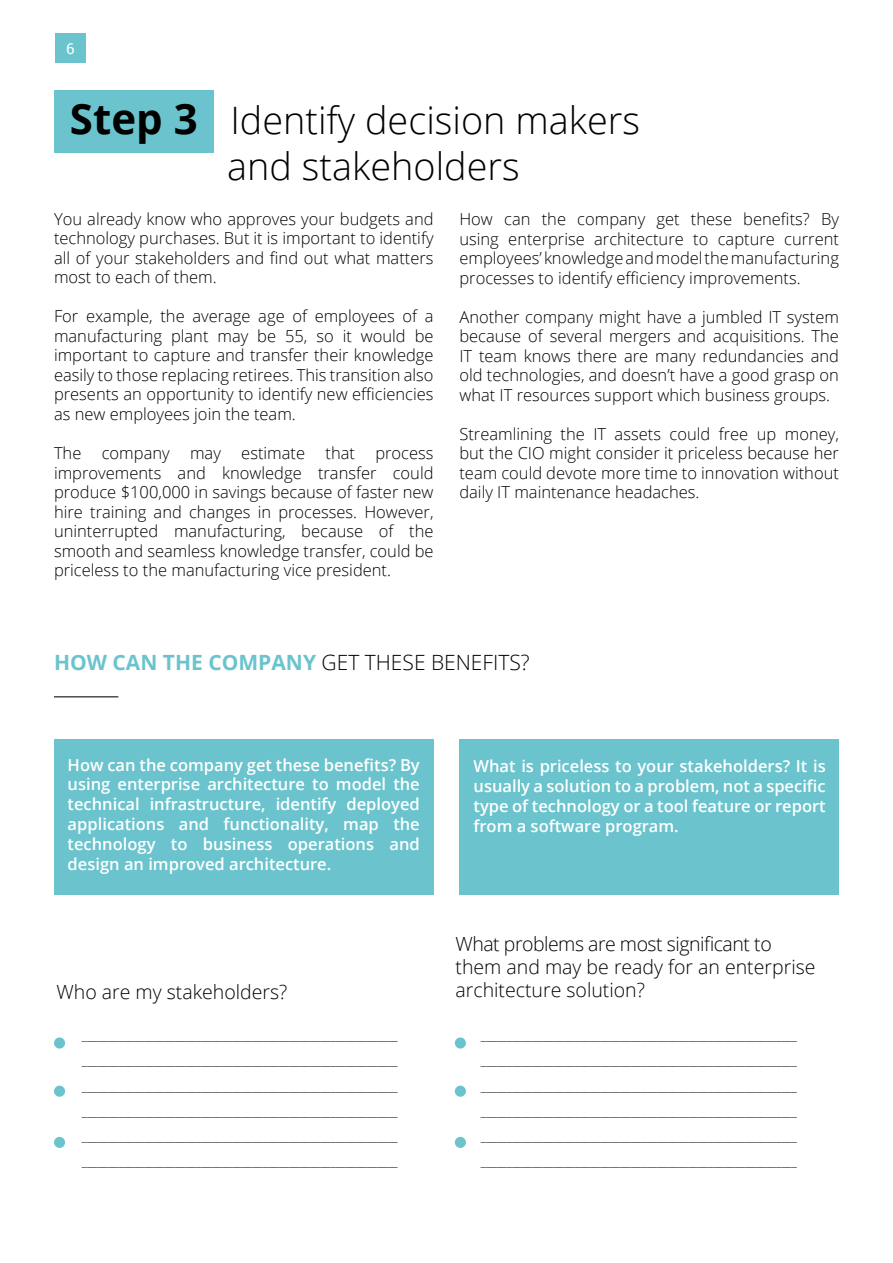
<style>
.page{position:relative;width:893px;height:1263px;background:#fff}
.page>*{position:absolute;margin:0;border:0;box-sizing:border-box;transform-origin:0 0}
.t1{font:300 37.8px/45.3px "Open Sans";color:#000}
.t2{font:300 21px "Open Sans";color:#000}
.t3{font:300 19.5px/23.4px "Open Sans";color:#000}
.t4{font:300 16.5px/19.5px "Open Sans";color:#000;text-align:justify}
.t5{font:600 16.5px/19.8px "Open Sans";color:#fff;text-align:justify}
.t6{font:15px "Roboto";color:#fff}
.t7{font:300 12.6px/25.2px "Open Sans";color:#000;text-align:justify}
.s1{font-weight:700;font-size:42px}
.s2{font-weight:700;color:#6bc4cd}
</style>
<div class="page">
<div style="left:55px;top:34px;width:30px;height:29px;background:#6bc4cd"></div>
<div style="left:54px;top:90px;width:159px;height:63px;background:#6bc4cd"></div>
<div style="left:54px;top:739px;width:380px;height:155px;background:#6bc4cd"></div>
<div style="left:459px;top:739px;width:380px;height:155px;background:#6bc4cd"></div>
<div style="left:54px;top:1037px;width:11px;height:11px;background:#6bc4cd;border-radius:50%"></div>
<div style="left:455px;top:1037px;width:11px;height:11px;background:#6bc4cd;border-radius:50%"></div>
<div style="left:54px;top:1137px;width:11px;height:11px;background:#6bc4cd;border-radius:50%"></div>
<div style="left:455px;top:1137px;width:11px;height:11px;background:#6bc4cd;border-radius:50%"></div>
<div style="left:54px;top:1086px;width:11px;height:11px;background:#6bc4cd;border-radius:50%"></div>
<div style="left:455px;top:1086px;width:11px;height:11px;background:#6bc4cd;border-radius:50%"></div>
<hr style="left:54px;top:696px;width:64px;height:1px;background:#000">
<p class="t6" style="left:66px;top:38px;width:10px">6</p>
<h1 class="t1" style="left:227px;top:97px;width:414px;text-indent:-157px"><span class="s1">Step 3</span> Identify decision makers and stakeholders</h1>
<p class="t4" style="left:54px;top:209px;width:381px">You already know who approves your budgets and technology purchases. But it is important to identify all of your stakeholders and find out what matters most to each of them.</p>
<p class="t4" style="left:54px;top:306px;width:381px">For example, the average age of employees of a manufacturing plant may be 55, so it would be important to capture and transfer their knowledge easily to those replacing retirees. This transition also presents an opportunity to identify new efficiencies as new employees join the team.</p>
<p class="t4" style="left:54px;top:443px;width:381px">The company may estimate that process improvements and knowledge transfer could produce $100,000 in savings because of faster new hire training and changes in processes. However, uninterrupted manufacturing, because of the smooth and seamless knowledge transfer, could be priceless to the manufacturing vice president.</p>
<p class="t4" style="left:459px;top:209px;width:381px">How can the company get these benefits? By using enterprise architecture to capture current employees’ knowledge and model the manufacturing processes to identify efficiency improvements.</p>
<p class="t4" style="left:459px;top:306px;width:381px">Another company might have a jumbled IT system because of several mergers and acquisitions. The IT team knows there are many redundancies and old technologies, and doesn’t have a good grasp on what IT resources support which business groups.</p>
<p class="t4" style="left:459px;top:423px;width:381px">Streamlining the IT assets could free up money, but the CIO might consider it priceless because her team could devote more time to innovation without daily IT maintenance headaches.</p>
<p class="t2" style="left:54px;top:648px;width:477px"><span class="s2">HOW CAN THE COMPANY</span> GET THESE BENEFITS?</p>
<p class="t5" style="left:68px;top:754px;width:354px">How can the company get these benefits? By using enterprise architecture to model the technical infrastructure, identify deployed applications and functionality, map the technology to business operations and design an improved architecture.</p>
<p class="t5" style="left:474px;top:756px;width:354px">What is priceless to your stakeholders? It is usually a solution to a problem, not a specific type of technology or a tool feature or report from a software program.</p>
<p class="t3" style="left:56px;top:980px;width:232px">Who are my stakeholders?</p>
<p class="t3" style="left:455px;top:931px;width:362px">What problems are most significant to them and may be ready for an enterprise architecture solution?</p>
<p class="t7" style="left:82px;top:1022px;width:317px">_____________________________________________________________ _____________________________________________________________ _____________________________________________________________ _____________________________________________________________ _____________________________________________________________ _____________________________________________________________</p>
<p class="t7" style="left:481px;top:1022px;width:317px">_____________________________________________________________ _____________________________________________________________ _____________________________________________________________ _____________________________________________________________ _____________________________________________________________ _____________________________________________________________</p>
</div>
